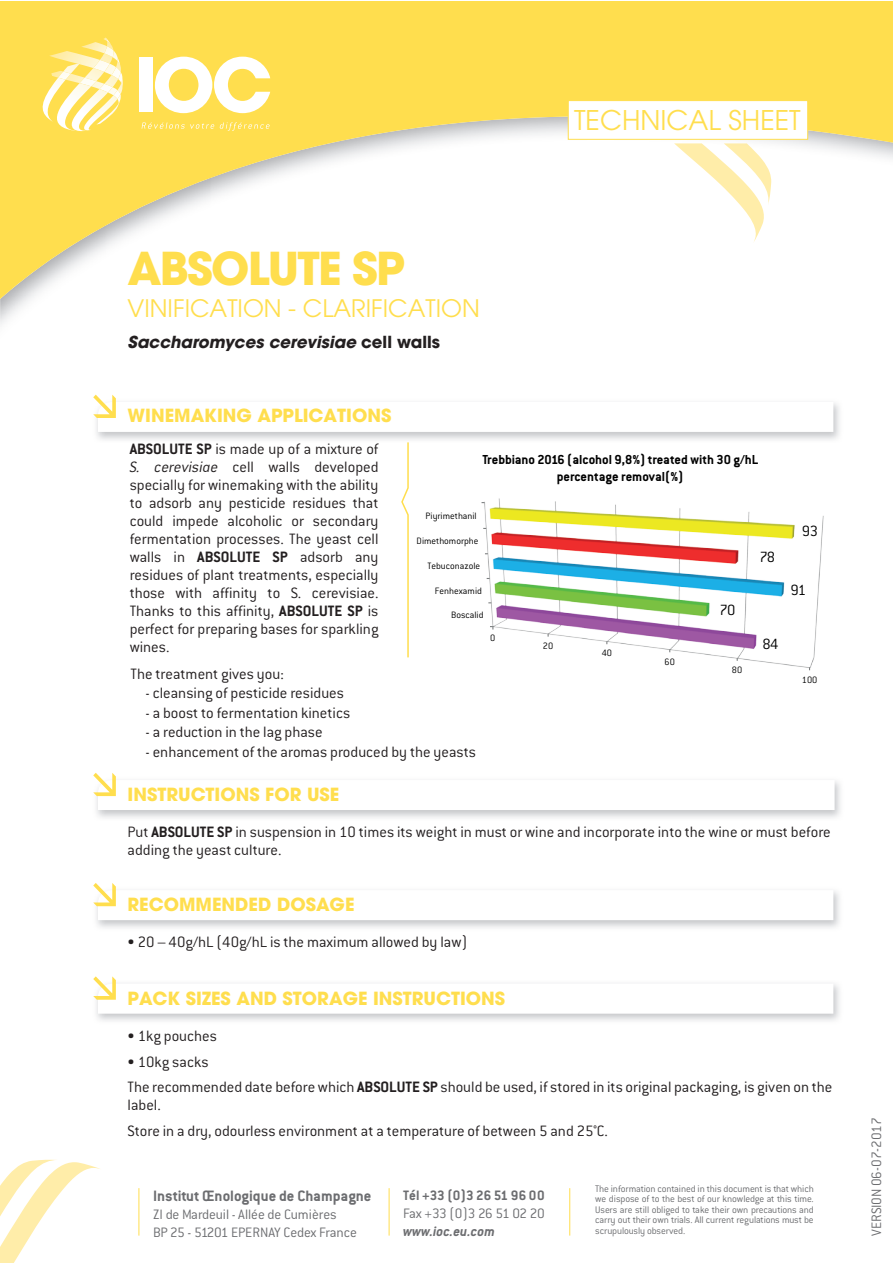
<style>
.page{position:relative;width:893px;height:1263px;background:#fff}
.page>*{position:absolute;margin:0;border:0;box-sizing:border-box;transform-origin:0 0}
.t1{font:700 45px "Avant Garde LT";letter-spacing:-.04em;color:#ffde4e}
.t2{font:27px "Avant Garde LT";color:#ffde4e}
.t3{font:24px "Avant Garde LT";color:#ffde4e}
.t4{font:700 18px "Avant Garde LT";color:#ffde4e}
.t5{font:300 16.5px/18px "Conduit ITC";color:#231f20}
.t6{font:italic 700 16.5px "Avant Garde LT";color:#231f20}
.t7{font:700 16.5px "Conduit ITC";color:#6c6d70}
.t8{font:300 16.35px "Conduit ITC";letter-spacing:-.035em;color:#000001}
.t9{font:300 15px/18px "Conduit ITC";letter-spacing:-.01em;color:#6c6d70}
.t10{font:700 15px "Conduit ITC";color:#6c6d70}
.t11{font:300 15px "Conduit ITC";letter-spacing:-.03em;color:#6c6d70}
.t12{font:italic 700 15px "Conduit ITC";color:#6c6d70}
.t13{font:700 14.25px/17.1px "Conduit ITC";color:#000001;text-align:center}
.t14{font:300 10.5px/10.5px "Conduit ITC";letter-spacing:-.015em;color:#6c6d70;text-align:justify}
.t15{font:300 10.2px "Conduit ITC";letter-spacing:.005em;color:#000001}
.s1{font-style:normal}
.s2{font-weight:700}
.s3{font-style:italic}
</style>
<div class="page">
<svg style="left:0;top:2px;width:893px;height:323px"></svg>
<svg style="left:567px;top:100px;width:241px;height:40px"></svg>
<img style="left:49px;top:51px;width:6px;height:13px">
<img style="left:121px;top:106px;width:2px;height:25px">
<img style="left:71px;top:106px;width:50px;height:26px">
<img style="left:55px;top:37px;width:58px;height:94px">
<img style="left:93px;top:60px;width:10px;height:12px">
<img style="left:80px;top:78px;width:16px;height:8px">
<svg style="left:103px;top:37px;width:20px;height:69px"></svg>
<img style="left:39px;top:64px;width:40px;height:59px">
<svg style="left:58px;top:71px;width:13px;height:9px"></svg>
<svg style="left:142px;top:122px;width:72px;height:7px"></svg>
<svg style="left:220px;top:122px;width:50px;height:9px"></svg>
<div style="left:139px;top:58px;width:14px;height:54px;background:#fff"></div>
<svg style="left:155px;top:57px;width:115px;height:56px"></svg>
<img style="left:674px;top:143px;width:92px;height:100px">
<img style="left:724px;top:143px;width:47px;height:63px">
<svg style="left:0;top:1160px;width:100px;height:103px"></svg>
<hr style="left:139px;top:1188px;width:1px;height:47px;background:#ffde4e">
<hr style="left:389px;top:1188px;width:1px;height:47px;background:#ffde4e">
<hr style="left:569px;top:1188px;width:1px;height:47px;background:#ffde4e">
<svg style="left:93px;top:395px;width:740px;height:37px"></svg>
<svg style="left:93px;top:773px;width:742px;height:37px"></svg>
<svg style="left:93px;top:883px;width:740px;height:37px"></svg>
<svg style="left:93px;top:976px;width:740px;height:38px"></svg>
<img style="left:482px;top:498px;width:342px;height:172px">
<svg style="left:400px;top:441px;width:10px;height:217px"></svg>
<h2 class="t2" style="left:574px;top:105px;width:228px">TECHNICAL SHEET</h2>
<h1 class="t1" style="left:128px;top:239px;width:279px">ABSOLUTE SP</h1>
<h3 class="t3" style="left:128px;top:294px;width:354px">VINIFICATION - CLARIFICATION</h3>
<p class="t6" style="left:128px;top:331px;width:314px">Saccharomyces cerevisiae <span class="s1">cell walls</span></p>
<p class="t4" style="left:128px;top:404px;width:265px">WINEMAKING APPLICATIONS</p>
<p class="t5" style="left:130px;top:440px;width:250px;text-align:justify"><span class="s2">ABSOLUTE SP</span> is made up of a mixture of <span class="s3">S. cerevisiae</span> cell walls developed specially for winemaking with the ability to adsorb any pesticide residues that could impede alcoholic or secondary fermentation processes. The yeast cell walls in <span class="s2">ABSOLUTE SP</span> adsorb any residues of plant treatments, especially those with affinity to S. cerevisiae.<br>Thanks to this affinity, <span class="s2">ABSOLUTE SP</span> is perfect for preparing bases for sparkling wines.</p>
<p class="t5" style="left:131px;top:665px;width:155px">The treatment gives you:</p>
<p class="t5" style="left:146px;top:684px;width:200px">- cleansing of pesticide residues</p>
<p class="t5" style="left:146px;top:704px;width:206px">- a boost to fermentation kinetics</p>
<p class="t5" style="left:146px;top:723px;width:179px">- a reduction in the lag phase</p>
<p class="t5" style="left:146px;top:743px;width:332px">- enhancement of the aromas produced by the yeasts</p>
<p class="t13" style="left:482px;top:451px;width:277px">Trebbiano 2016 (alcohol 9,8%) treated with 30 g/hL percentage removal(%)</p>
<p class="t15" style="left:426px;top:510px;width:53px">Piyrimethanil</p>
<p class="t15" style="left:417px;top:535px;width:63px">Dimethomorphe</p>
<p class="t8" style="left:759px;top:548px;width:17px">78</p>
<p class="t15" style="left:427px;top:560px;width:54px">Tebuconazole</p>
<p class="t15" style="left:435px;top:585px;width:48px">Fenhexamid</p>
<p class="t8" style="left:719px;top:601px;width:18px">70</p>
<p class="t15" style="left:451px;top:609px;width:34px">Boscalid</p>
<p class="t15" style="left:490px;top:633px;width:7px">0</p>
<p class="t8" style="left:762px;top:635px;width:18px">84</p>
<p class="t15" style="left:543px;top:640px;width:12px">20</p>
<p class="t15" style="left:602px;top:648px;width:12px">40</p>
<p class="t15" style="left:665px;top:656px;width:12px">60</p>
<p class="t15" style="left:732px;top:664px;width:12px">80</p>
<p class="t4" style="left:128px;top:783px;width:213px">INSTRUCTIONS FOR USE</p>
<p class="t8" style="left:802px;top:522px;width:18px">93</p>
<p class="t8" style="left:790px;top:581px;width:17px">91</p>
<p class="t15" style="left:802px;top:674px;width:17px">100</p>
<p class="t5" style="left:128px;top:823px;width:705px">Put <span class="s2">ABSOLUTE SP</span> in suspension in 10 times its weight in must or wine and incorporate into the wine or must before adding the yeast culture.</p>
<p class="t4" style="left:128px;top:893px;width:228px">RECOMMENDED DOSAGE</p>
<p class="t5" style="left:128px;top:933px;width:341px">• 20 – 40g/hL (40g/hL is the maximum allowed by law)</p>
<p class="t4" style="left:128px;top:986px;width:379px">PACK SIZES AND STORAGE INSTRUCTIONS</p>
<p class="t5" style="left:128px;top:1027px;width:91px">• 1kg pouches</p>
<p class="t5" style="left:128px;top:1049px;width:706px;line-height:25.5px">• 10kg sacks<br>The recommended date before which <span class="s2">ABSOLUTE SP</span> should be used, if stored in its original packaging, is given on the</p>
<p class="t5" style="left:128px;top:1092px;width:482px;line-height:25.5px">label.<br>Store in a dry, odourless environment at a temperature of between 5 and 25°C.</p>
<p class="t7" style="left:153px;top:1186px;width:220px">Institut Œnologique de Champagne</p>
<p class="t9" style="left:153px;top:1205px;width:205px">ZI de Mardeuil - Allée de Cumières<br>BP 25 - 51201 EPERNAY Cedex France</p>
<p class="t10" style="left:403px;top:1186px;width:143px">Tél +33 (0)3 26 51 96 00</p>
<p class="t11" style="left:403px;top:1205px;width:143px">Fax +33 (0)3 26 51 02 20</p>
<p class="t12" style="left:403px;top:1222px;width:93px">www.ioc.eu.com</p>
<p class="t14" style="left:595px;top:1183px;width:220px">The information contained in this document is that which we dispose of to the best of our knowledge at this time.<br>Users are still obliged to take their own precautions and carry out their own trials. All current regulations must be scrupulously observed.</p>
<p class="t9" style="left:867px;top:1235px;width:120px;rotate:-90deg">VERSION 06-07-2017</p>
</div>
